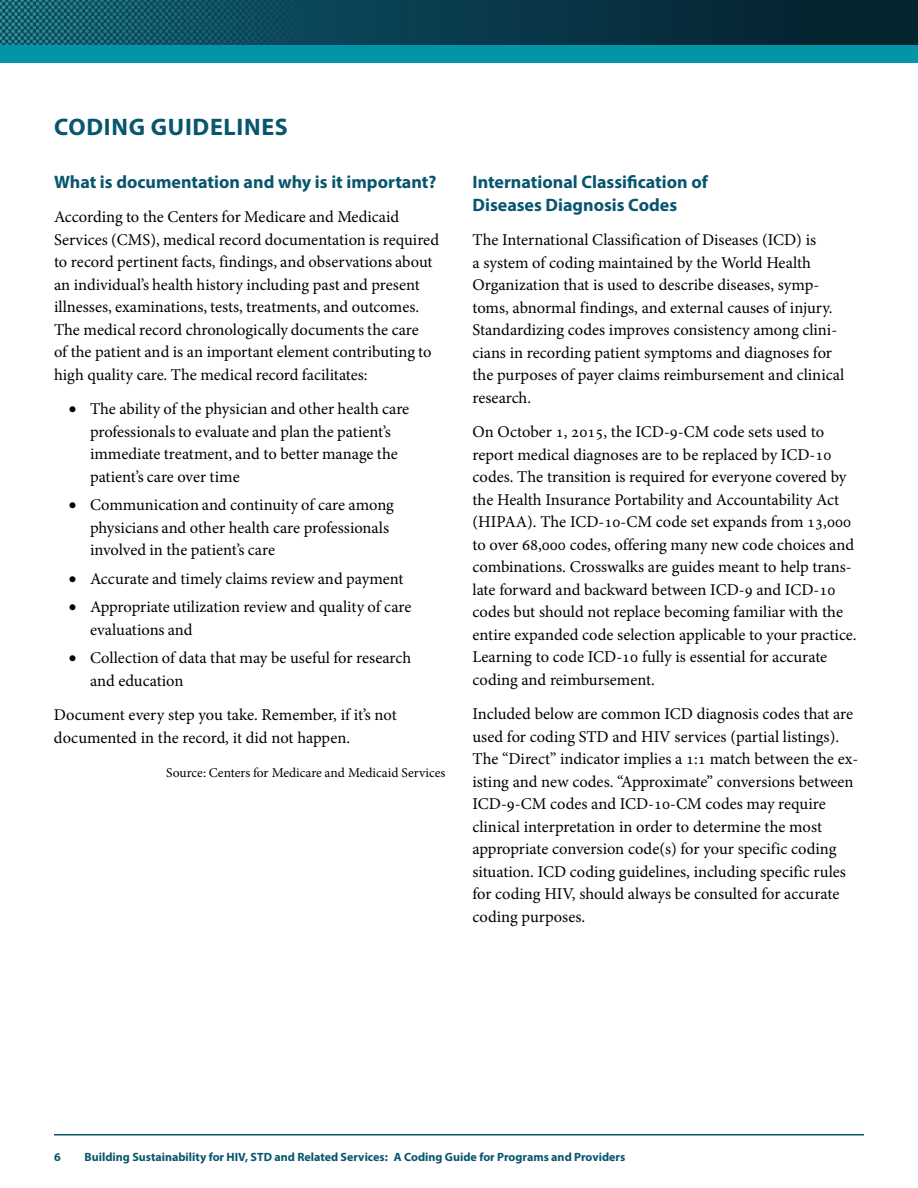
<style>
.page{position:relative;width:918px;height:1188px;background:#fff}
.page>*{position:absolute;margin:0;border:0;box-sizing:border-box;transform-origin:0 0}
.t1{font:700 24px "Myriad Pro";letter-spacing:.03em;color:#08556e}
.t2{font:700 18px/22.5px "Myriad Pro";color:#08556e}
.t3{font:16.5px/22.5px "Minion Pro";color:#000}
.t4{font:13.5px "Minion Pro";color:#000}
.t5{font:700 12px "Myriad Pro";color:#08556e}
</style>
<div class="page">
<div style="left:0;top:40px;width:918px;height:23px;background:#0394a7"></div>
<hr style="left:54px;top:1134px;width:810px;height:2px;background:#08556e">
<div style="left:0;top:0;width:918px;height:45px;background:#062430"></div>
<img style="left:0;top:0;width:700px;height:45px">
<h1 class="t1" style="left:54px;top:111px;width:235px">CODING GUIDELINES</h1>
<p class="t2" style="left:54px;top:170px;width:384px">What is documentation and why is it important?</p>
<p class="t3" style="left:54px;top:206px;width:387px">According to the Centers for Medicare and Medicaid Services (CMS), medical record documentation is required to record pertinent facts, findings, and observations about an individual’s health history including past and present illnesses, examinations, tests, treatments, and outcomes.<br>The medical record chronologically documents the care<br>of the patient and is an important element contributing to high quality care. The medical record facilitates:</p>
<p class="t3" style="left:90px;top:398px;width:321px;text-indent:-21px">• The ability of the physician and other health care professionals to evaluate and plan the patient’s immediate treatment, and to better manage the patient’s care over time</p>
<p class="t3" style="left:90px;top:494px;width:306px;text-indent:-21px">• Communication and continuity of care among physicians and other health care professionals involved in the patient’s care</p>
<p class="t3" style="left:69px;top:567px;width:336px">• Accurate and timely claims review and payment</p>
<p class="t3" style="left:90px;top:596px;width:323px;text-indent:-21px">• Appropriate utilization review and quality of care evaluations and</p>
<p class="t3" style="left:90px;top:647px;width:323px;text-indent:-21px">• Collection of data that may be useful for research and education</p>
<p class="t3" style="left:54px;top:704px;width:344px">Document every step you take. Remember, if it’s not documented in the record, it did not happen.</p>
<p class="t4" style="left:166px;top:764px;width:281px">Source: Centers for Medicare and Medicaid Services</p>
<p class="t2" style="left:472px;top:170px;width:237px">International Classification of<br>Diseases Diagnosis Codes</p>
<p class="t3" style="left:472px;top:229px;width:373px">The International Classification of Diseases (ICD) is<br>a system of coding maintained by the World Health Organization that is used to describe diseases, symp&shy;toms, abnormal findings, and external causes of injury.<br>Standardizing codes improves consistency among clini&shy;cians in recording patient symptoms and diagnoses for the purposes of payer claims reimbursement and clinical research.</p>
<p class="t3" style="left:472px;top:421px;width:386px">On October 1, 2015, the ICD‐9-CM code sets used to report medical diagnoses are to be replaced by ICD‐10 codes. The transition is required for everyone covered by the Health Insurance Portability and Accountability Act (HIPAA). The ICD-10-CM code set expands from 13,000 to over 68,000 codes, offering many new code choices and combinations. Crosswalks are guides meant to help trans&shy;late forward and backward between ICD-9 and ICD-10 codes but should not replace becoming familiar with the entire expanded code selection applicable to your practice.<br>Learning to code ICD-10 fully is essential for accurate coding and reimbursement.</p>
<p class="t3" style="left:472px;top:703px;width:387px">Included below are common ICD diagnosis codes that are used for coding STD and HIV services (partial listings).<br>The “Direct” indicator implies a 1:1 match between the ex&shy;isting and new codes. “Approximate” conversions between ICD-9-CM codes and ICD-10-CM codes may require clinical interpretation in order to determine the most appropriate conversion code(s) for your specific coding situation. ICD coding guidelines, including specific rules for coding HIV, should always be consulted for accurate coding purposes.</p>
<p class="t5" style="left:54px;top:1149px;width:8px">6</p>
<p class="t5" style="left:85px;top:1149px;width:542px">Building Sustainability for HIV, STD and Related Services: A Coding Guide for Programs and Providers</p>
</div>
